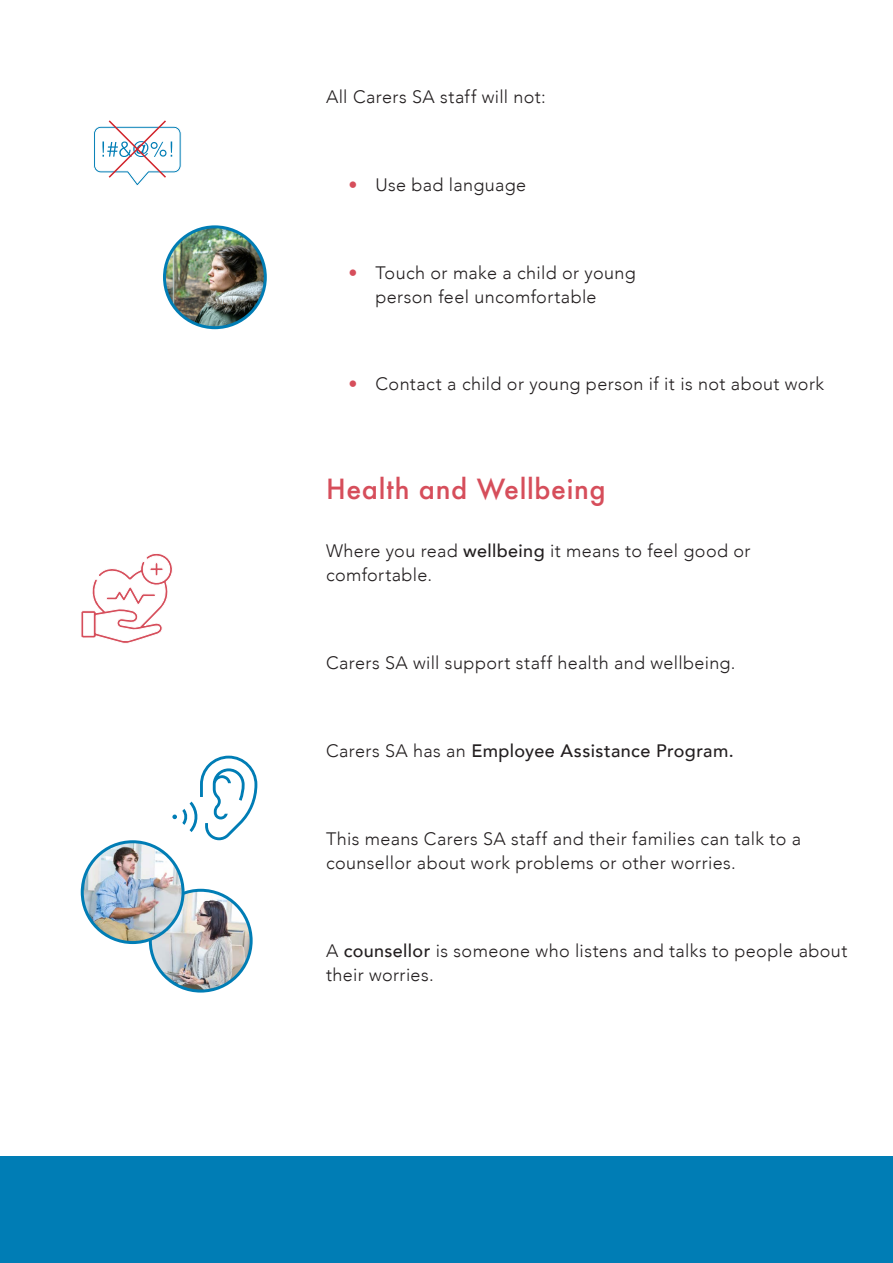
<style>
.page{position:relative;width:893px;height:1263px;background:#fff}
.page>*{position:absolute;margin:0;border:0;box-sizing:border-box;transform-origin:0 0}
.t1{font:500 27px "Futura";letter-spacing:.025em;color:#d64e5b}
.t2{font:300 18px/24px "Avenir";letter-spacing:.02em;color:#231f20}
.t3{font:500 18px "Avenir";letter-spacing:.02em;color:#231f20}
.s1{color:#d64e5b}
.s2{font-weight:500}
.s3{font-weight:300}
</style>
<div class="page">
<div style="left:0;top:1157px;width:893px;height:106px;background:#007db5"></div>
<svg style="left:81px;top:553px;width:92px;height:91px"></svg>
<img style="left:150px;top:890px;width:101px;height:101px;border-radius:50px">
<div style="left:149px;top:889px;width:104px;height:103px;border:3px solid #007db5;border-radius:50%"></div>
<img style="left:164px;top:227px;width:101px;height:101px;border-radius:50px">
<div style="left:163px;top:225px;width:104px;height:104px;border:3px solid #007db5;border-radius:50%"></div>
<svg style="left:172px;top:755px;width:86px;height:86px"></svg>
<svg style="left:93px;top:120px;width:88px;height:66px"></svg>
<img style="left:82px;top:842px;width:101px;height:100px;border-radius:50px">
<div style="left:81px;top:840px;width:104px;height:104px;border:3px solid #007db5;border-radius:50%"></div>
<p class="t2" style="left:326px;top:85px;width:221px">All Carers SA staff will not:</p>
<p class="t2" style="left:348px;top:173px;width:179px"><span class="s1">•</span> Use bad language</p>
<p class="t2" style="left:375px;top:260px;width:262px;text-indent:-27px"><span class="s1">•</span> Touch or make a child or young person feel uncomfortable</p>
<p class="t2" style="left:348px;top:372px;width:477px"><span class="s1">•</span> Contact a child or young person if it is not about work</p>
<h1 class="t1" style="left:326px;top:471px;width:281px">Health and Wellbeing</h1>
<p class="t2" style="left:326px;top:539px;width:426px">Where you read <span class="s2">wellbeing</span> it means to feel good or comfortable.</p>
<p class="t2" style="left:326px;top:651px;width:411px">Carers SA will support staff health and wellbeing.</p>
<p class="t3" style="left:326px;top:735px;width:409px"><span class="s3">Carers SA has an</span> Employee Assistance Program.</p>
<p class="t2" style="left:326px;top:827px;width:477px">This means Carers SA staff and their families can talk to a counsellor about work problems or other worries.</p>
<p class="t2" style="left:326px;top:938px;width:523px">A <span class="s2">counsellor</span> is someone who listens and talks to people about their worries.</p>
</div>
